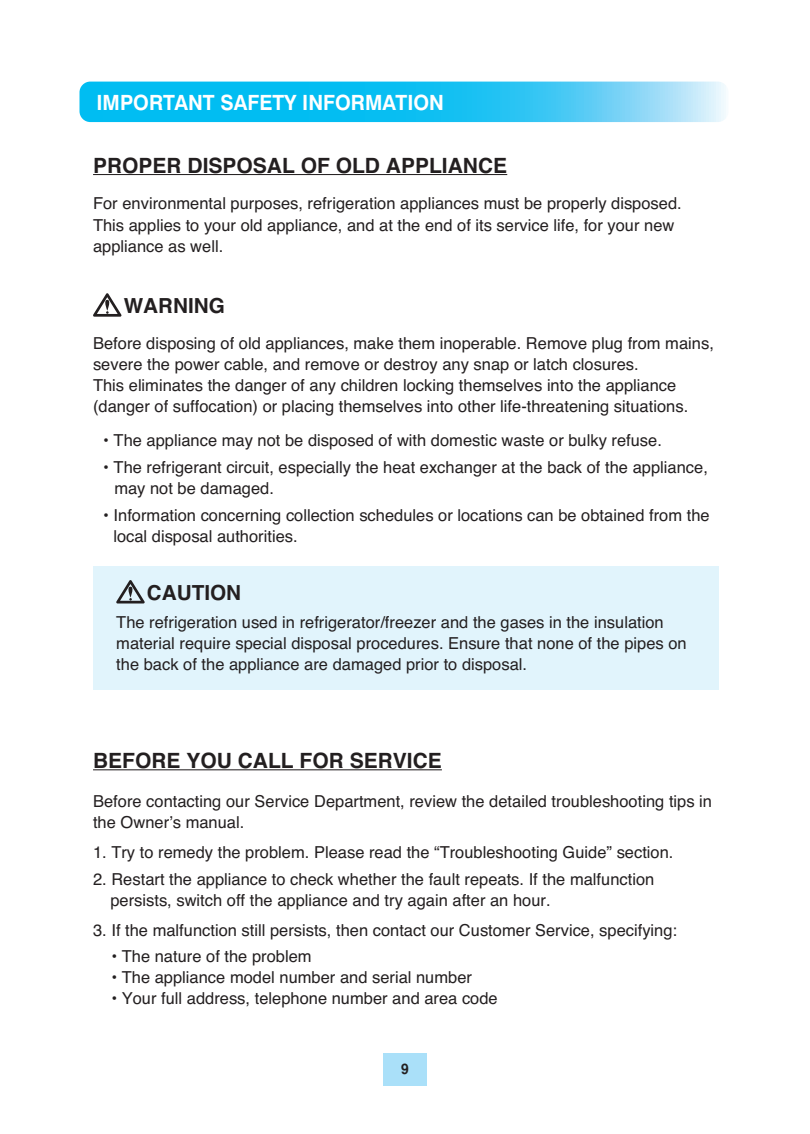
<style>
.page{position:relative;width:810px;height:1134px;background:#fff}
.page>*{position:absolute;margin:0;border:0;box-sizing:border-box;transform-origin:0 0}
.t1{font:700 21px "Helvetica";color:#231f20}
.t2{font:700 21px "Swiss 721 BT";color:#fff;scale:.95 1}
.t3{font:700 20.7px "Helvetica";color:#231f20}
.t4{font:16.5px/21px "Helvetica";color:#231f20}
.t5{font:700 15px "Swiss 721 BT";color:#231f20;scale:.9 1}
</style>
<div class="page">
<div style="left:383px;top:1053px;width:44px;height:33px;background:#aae0f9"></div>
<svg style="left:80px;top:82px;width:646px;height:40px;background:#2ec6f3"></svg>
<div style="left:93px;top:566px;width:625px;height:123px;background:#e1f4fc"></div>
<svg style="left:93px;top:293px;width:29px;height:24px"></svg>
<svg style="left:116px;top:580px;width:29px;height:24px"></svg>
<hr style="left:93px;top:174px;width:414px;height:1px;background:#231f20">
<hr style="left:93px;top:769px;width:349px;height:1px;background:#231f20">
<p class="t2" style="left:96px;top:89px;width:367px">IMPORTANT SAFETY INFORMATION</p>
<p class="t1" style="left:93px;top:149px;width:416px">PROPER DISPOSAL OF OLD APPLIANCE</p>
<p class="t4" style="left:93px;top:194px;width:590px">For environmental purposes, refrigeration appliances must be properly disposed.<br>This applies to your old appliance, and at the end of its service life, for your new appliance as well.</p>
<p class="t3" style="left:124px;top:289px;width:103px">WARNING</p>
<p class="t4" style="left:93px;top:334px;width:622px">Before disposing of old appliances, make them inoperable. Remove plug from mains, severe the power cable, and remove or destroy any snap or latch closures.<br>This eliminates the danger of any children locking themselves into the appliance (danger of suffocation) or placing themselves into other life-threatening situations.</p>
<p class="t4" style="left:103px;top:430px;width:560px">• The appliance may not be disposed of with domestic waste or bulky refuse.</p>
<p class="t4" style="left:114px;top:457px;width:595px;text-indent:-11px">• The refrigerant circuit, especially the heat exchanger at the back of the appliance, may not be damaged.</p>
<p class="t4" style="left:113px;top:505px;width:598px;text-indent:-10px">• Information concerning collection schedules or locations can be obtained from the local disposal authorities.</p>
<p class="t3" style="left:147px;top:576px;width:96px">CAUTION</p>
<p class="t4" style="left:116px;top:613px;width:572px">The refrigeration used in refrigerator/freezer and the gases in the insulation material require special disposal procedures. Ensure that none of the pipes on the back of the appliance are damaged prior to disposal.</p>
<p class="t1" style="left:93px;top:744px;width:350px">BEFORE YOU CALL FOR SERVICE</p>
<p class="t4" style="left:93px;top:791px;width:621px">Before contacting our Service Department, review the detailed troubleshooting tips in the Owner’s manual.</p>
<p class="t4" style="left:93px;top:842px;width:582px">1. Try to remedy the problem. Please read the “Troubleshooting Guide” section.</p>
<p class="t4" style="left:110px;top:869px;width:545px;text-indent:-17px">2. Restart the appliance to check whether the fault repeats. If the malfunction persists, switch off the appliance and try again after an hour.</p>
<p class="t4" style="left:93px;top:920px;width:586px">3. If the malfunction still persists, then contact our Customer Service, specifying:</p>
<p class="t4" style="left:111px;top:946px;width:202px">• The nature of the problem</p>
<p class="t4" style="left:111px;top:967px;width:362px">• The appliance model number and serial number</p>
<p class="t4" style="left:111px;top:988px;width:388px">• Your full address, telephone number and area code</p>
<p class="t5" style="left:401px;top:1060px;width:10px">9</p>
</div>
